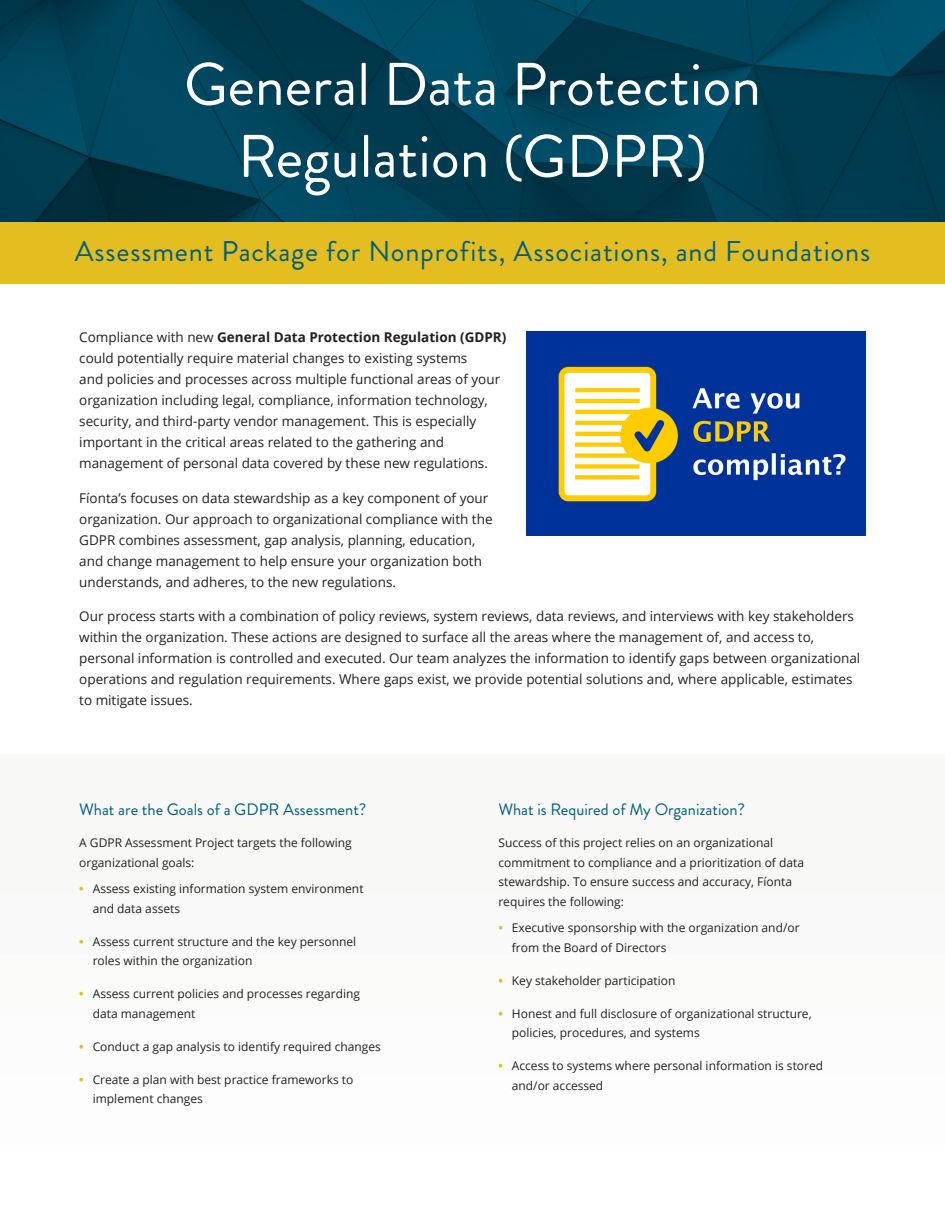
<style>
.page{position:relative;width:945px;height:1215px;background:#fff}
.page>*{position:absolute;margin:0;border:0;box-sizing:border-box;transform-origin:0 0}
.t1{font:60px/72px "Brandon Grotesque";color:#fff;text-align:center}
.t2{font:28.5px "Brandon Grotesque";letter-spacing:.03em;color:#005f7f}
.t3{font:16.5px "Brandon Grotesque";color:#005f7f}
.Paragraph_Style_1{font:13.5px/21px "Open Sans";color:#231f20}
.t4{font:12px/19.5px "Open Sans";color:#231f20}
.s1{font-weight:700}
.s2{font-weight:700;color:#e4be21}
</style>
<div class="page">
<svg style="left:0;top:0;width:945px;height:222px;background:#004056"></svg>
<div style="left:0;top:755px;width:945px;height:460px;background:#fbfbfa"></div>
<div style="left:0;top:222px;width:945px;height:62px;background:#e4be21"></div>
<img style="left:527px;top:332px;width:339px;height:203px">
<p class="t1" style="left:184px;top:49px;width:579px">General Data Protection<br>Regulation (GDPR)</p>
<p class="t2" style="left:75px;top:232px;width:797px">Assessment Package for Nonprofits, Associations, and Foundations</p>
<p class="Paragraph_Style_1" style="left:79px;top:326px;width:429px">Compliance with new <span class="s1">General Data Protection Regulation (GDPR) </span>could potentially require material changes to existing systems<br>and policies and processes across multiple functional areas of your organization including legal, compliance, information technology, security, and third-party vendor management. This is especially important in the critical areas related to the gathering and management of personal data covered by these new regulations.</p>
<p class="Paragraph_Style_1" style="left:79px;top:487px;width:415px">Fíonta’s focuses on data stewardship as a key component of your organization. Our approach to organizational compliance with the GDPR combines assessment, gap analysis, planning, education, and change management to help ensure your organization both understands, and adheres, to the new regulations.</p>
<p class="Paragraph_Style_1" style="left:79px;top:605px;width:783px">Our process starts with a combination of policy reviews, system reviews, data reviews, and interviews with key stakeholders within the organization. These actions are designed to surface all the areas where the management of, and access to, personal information is controlled and executed. Our team analyzes the information to identify gaps between organizational operations and regulation requirements. Where gaps exist, we provide potential solutions and, where applicable, estimates to mitigate issues.</p>
<p class="t3" style="left:79px;top:798px;width:289px">What are the Goals of a GDPR Assessment?</p>
<p class="t4" style="left:79px;top:833px;width:274px">A GDPR Assessment Project targets the following organizational goals:</p>
<p class="t4" style="left:93px;top:879px;width:272px;text-indent:-14px"><span class="s2">•</span> Assess existing information system environment and data assets</p>
<p class="t4" style="left:93px;top:931px;width:265px;text-indent:-14px"><span class="s2">•</span> Assess current structure and the key personnel roles within the organization</p>
<p class="t4" style="left:93px;top:984px;width:269px;text-indent:-14px"><span class="s2">•</span> Assess current policies and processes regarding data management</p>
<p class="t4" style="left:79px;top:1036px;width:303px"><span class="s2">•</span> Conduct a gap analysis to identify required changes</p>
<p class="t4" style="left:93px;top:1069px;width:262px;text-indent:-14px"><span class="s2">•</span> Create a plan with best practice frameworks to implement changes</p>
<p class="t3" style="left:498px;top:798px;width:248px">What is Required of My Organization?</p>
<p class="t4" style="left:498px;top:833px;width:307px">Success of this project relies on an organizational commitment to compliance and a prioritization of data stewardship. To ensure success and accuracy, Fíonta requires the following:</p>
<p class="t4" style="left:512px;top:918px;width:289px;text-indent:-14px"><span class="s2">•</span> Executive sponsorship with the organization and/or from the Board of Directors</p>
<p class="t4" style="left:498px;top:970px;width:179px"><span class="s2">•</span> Key stakeholder participation</p>
<p class="t4" style="left:512px;top:1003px;width:301px;text-indent:-14px"><span class="s2">•</span> Honest and full disclosure of organizational structure, policies, procedures, and systems</p>
<p class="t4" style="left:512px;top:1056px;width:313px;text-indent:-14px"><span class="s2">•</span> Access to systems where personal information is stored and/or accessed</p>
</div>
